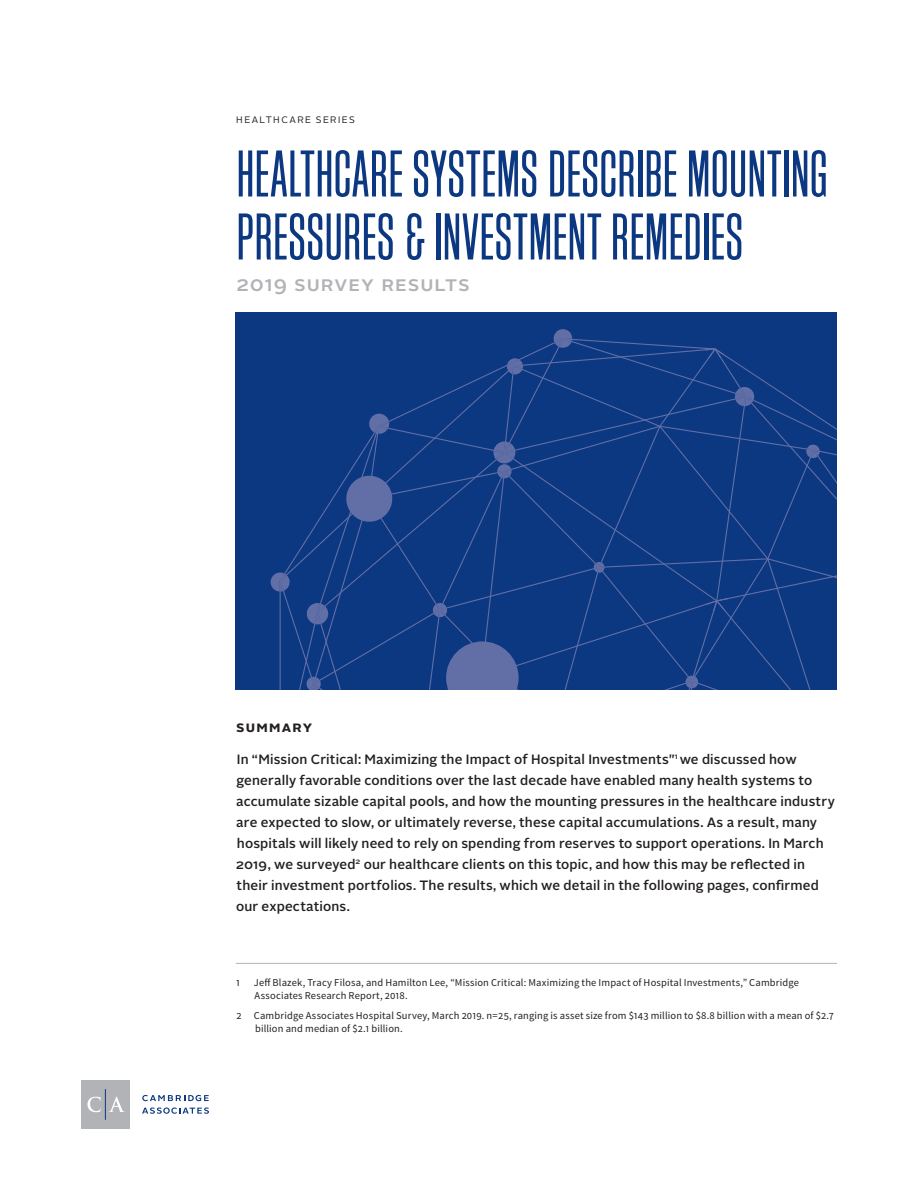
<style>
.page{position:relative;width:918px;height:1188px;background:#fff}
.page>*{position:absolute;margin:0;border:0;box-sizing:border-box;transform-origin:0 0}
.Publication_title{font:69px/63px "Block Gothic RR Light Extra Cond";color:#0b3881}
.Publication_subtitle{font:500 21px "Alright Sans";letter-spacing:.045em;color:#b2b3b7}
.t1{font:700 15px "Alright Sans";letter-spacing:.085em;color:#231f20}
.Summary_paragraph__u{font:500 13.5px/21px "Alright Sans";letter-spacing:.01em;color:#231f20}
.Footnotes{font:10.5px/13.5px "Source Sans Pro";letter-spacing:.015em;color:#231f20}
.Date{font:9.3px "Alright Sans";letter-spacing:.15em;color:#231f20}
</style>
<div class="page">
<div style="left:81px;top:1080px;width:49px;height:49px;background:#b2b3b7"></div>
<svg style="left:87px;top:1097px;width:14px;height:15px"></svg>
<svg style="left:109px;top:1097px;width:16px;height:15px"></svg>
<svg style="left:142px;top:1095px;width:67px;height:6px"></svg>
<svg style="left:142px;top:1107px;width:67px;height:7px"></svg>
<hr style="left:105px;top:1089px;width:1px;height:31px;background:#0b3881">
<div style="left:236px;top:312px;width:601px;height:378px;background:#0b3881"></div>
<svg style="left:522px;top:348px;width:218px;height:17px"></svg>
<svg style="left:369px;top:365px;width:468px;height:325px"></svg>
<svg style="left:806px;top:445px;width:14px;height:13px"></svg>
<svg style="left:735px;top:387px;width:20px;height:19px"></svg>
<svg style="left:705px;top:348px;width:19px;height:10px"></svg>
<svg style="left:553px;top:329px;width:19px;height:19px"></svg>
<svg style="left:507px;top:358px;width:16px;height:16px"></svg>
<svg style="left:369px;top:414px;width:20px;height:20px"></svg>
<svg style="left:270px;top:441px;width:458px;height:249px"></svg>
<hr style="left:236px;top:963px;width:601px;height:1px;background:#b2b3b7">
<p class="Date" style="left:236px;top:113px;width:120px">HEALTHCARE SERIES</p>
<p class="Publication_title" style="left:236px;top:143px;width:593px">HEALTHCARE SYSTEMS DESCRIBE MOUNTING<br>PRESSURES &amp; INVESTMENT REMEDIES</p>
<p class="Publication_subtitle" style="left:236px;top:269px;width:235px">2019 survey results</p>
<p class="t1" style="left:236px;top:716px;width:78px">summary</p>
<p class="Summary_paragraph__u" style="left:236px;top:748px;width:600px">In “Mission Critical: Maximizing the Impact of Hospital Investments"<sup>1</sup> we discussed how generally favorable conditions over the last decade have enabled many health systems to accumulate sizable capital pools, and how the mounting pressures in the healthcare industry are expected to slow, or ultimately reverse, these capital accumulations. As a result, many hospitals will likely need to rely on spending from reserves to support operations. In March 2019, we surveyed<sup>2</sup> our healthcare clients on this topic, and how this may be reflected in their investment portfolios. The results, which we detail in the following pages, confirmed our expectations.</p>
<p class="Footnotes" style="left:236px;top:976px;width:5px">1</p>
<p class="Footnotes" style="left:254px;top:976px;width:547px">Jeff Blazek, Tracy Filosa, and Hamilton Lee, “Mission Critical: Maximizing the Impact of Hospital Investments,” Cambridge<br>Associates Research Report, 2018.</p>
<p class="Footnotes" style="left:255px;top:1009px;width:580px;text-indent:-19px">2 Cambridge Associates Hospital Survey, March 2019. n=25, ranging is asset size from $143 million to $8.8 billion with a mean of $2.7 billion and median of $2.1 billion.</p>
</div>
